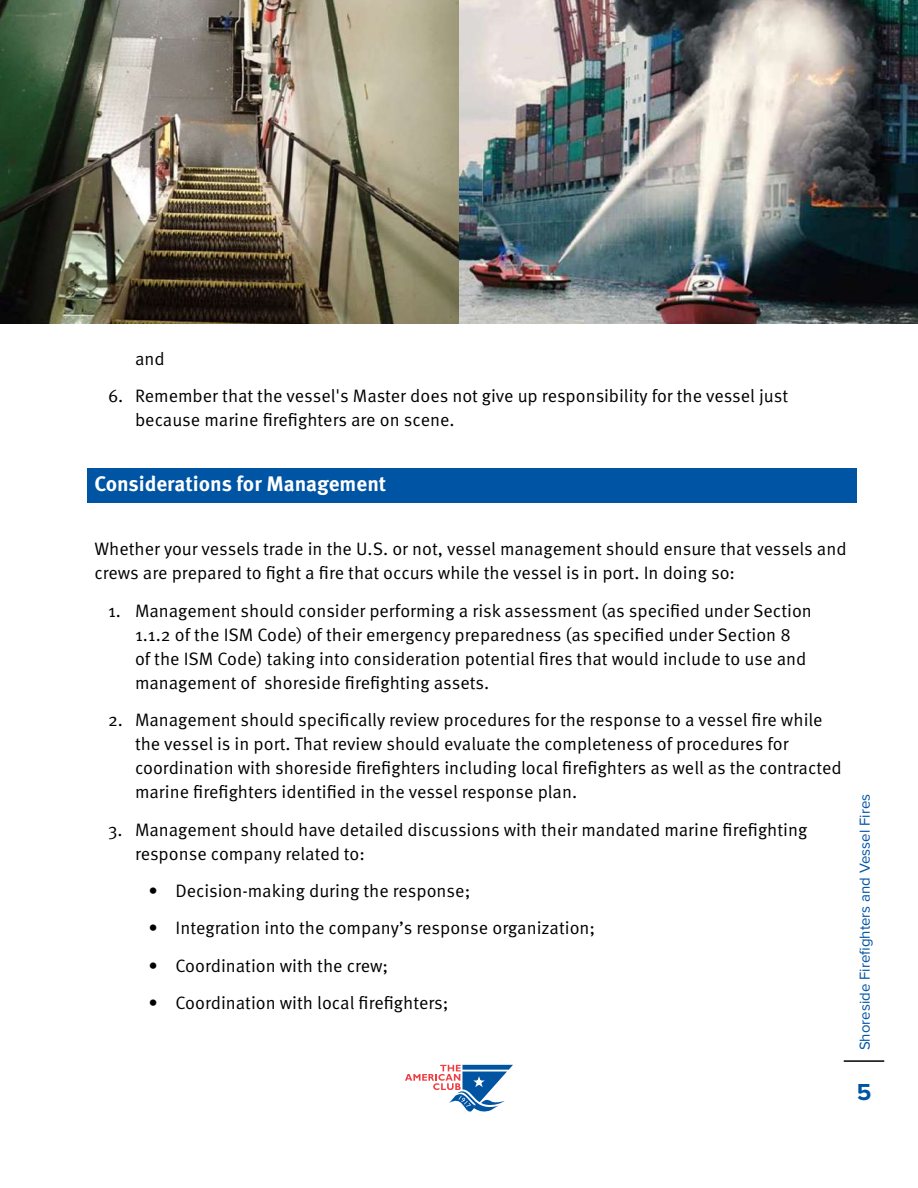
<style>
.page{position:relative;width:918px;height:1188px;background:#fff}
.page>*{position:absolute;margin:0;border:0;box-sizing:border-box;transform-origin:0 0}
.t1{font:700 24px "Proxima Nova";color:#0054a4}
.t2{font:700 21px "Meta Pro";color:#fff}
.t3{font:18px/24px "Meta Pro Norm";color:#000}
.t4{font:15px "Proxima Nova";color:#0054a4}
</style>
<div class="page">
<hr style="left:844px;top:1060px;width:40px;height:2px;background:#000">
<svg style="left:405px;top:1065px;width:108px;height:47px"></svg>
<div style="left:88px;top:468px;width:769px;height:34px;background:#0054a4"></div>
<img style="left:0;top:0;width:918px;height:324px">
<p class="t3" style="left:135px;top:345px;width:31px">and</p>
<p class="t3" style="left:135px;top:383px;width:655px;text-indent:-27px">6. Remember that the vessel's Master does not give up responsibility for the vessel just because marine firefighters are on scene.</p>
<p class="t2" style="left:94px;top:467px;width:293px">Considerations for Management</p>
<p class="t3" style="left:94px;top:536px;width:754px">Whether your vessels trade in the U.S. or not, vessel management should ensure that vessels and crews are prepared to fight a fire that occurs while the vessel is in port. In doing so:</p>
<p class="t3" style="left:135px;top:597px;width:678px;text-indent:-27px">1. Management should consider performing a risk assessment (as specified under Section 1.1.2 of the ISM Code) of their emergency preparedness (as specified under Section 8<br>of the ISM Code) taking into consideration potential fires that would include to use and management of shoreside firefighting assets.</p>
<p class="t3" style="left:135px;top:707px;width:708px;text-indent:-27px">2. Management should specifically review procedures for the response to a vessel fire while the vessel is in port. That review should evaluate the completeness of procedures for coordination with shoreside firefighters including local firefighters as well as the contracted marine firefighters identified in the vessel response plan.</p>
<p class="t3" style="left:135px;top:816px;width:674px;text-indent:-27px">3. Management should have detailed discussions with their mandated marine firefighting response company related to:</p>
<p class="t3" style="left:148px;top:878px;width:323px">• Decision-making during the response;</p>
<p class="t3" style="left:148px;top:915px;width:448px">• Integration into the company’s response organization;</p>
<p class="t3" style="left:148px;top:953px;width:241px">• Coordination with the crew;</p>
<p class="t3" style="left:148px;top:990px;width:302px">• Coordination with local firefighters;</p>
<p class="t4" style="left:854px;top:1050px;width:258px;rotate:-90deg">Shoreside Firefighters and Vessel Fires</p>
<h1 class="t1" style="left:857px;top:1074px;width:16px">5</h1>
</div>
